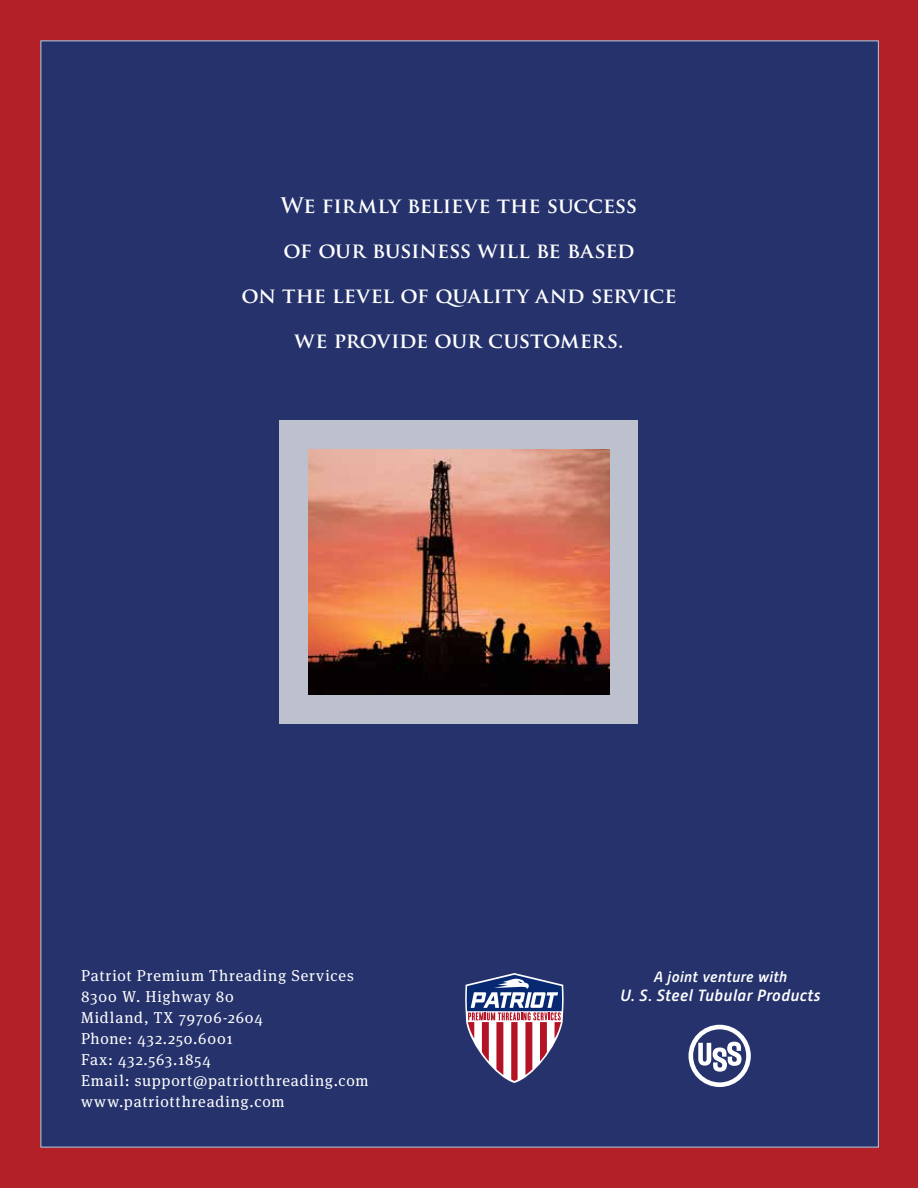
<style>
.page{position:relative;width:918px;height:1188px;background:#b42028}
.page>*{position:absolute;margin:0;border:0;box-sizing:border-box;transform-origin:0 0}
.t1{font:700 21px/45px "Trajan Pro";letter-spacing:-.025em;color:#fff;text-align:center}
.t2{font:italic 500 16.35px "Alwyn New";letter-spacing:.025em;color:#fff}
.t3{font:15.75px/21px "Meta Serif OT";letter-spacing:.05em;color:#fff}
.t4{font:italic 500 15px "Alwyn New";letter-spacing:.03em;color:#fff}
</style>
<div class="page">
<div style="left:40px;top:40px;width:839px;height:1108px;background:#25326c"></div>
<svg style="left:465px;top:973px;width:99px;height:110px"></svg>
<svg style="left:689px;top:1025px;width:62px;height:62px"></svg>
<div style="left:280px;top:420px;width:358px;height:304px;background:#bdc1cd"></div>
<img style="left:309px;top:450px;width:300px;height:244px">
<h1 class="t1" style="left:241px;top:184px;width:437px">We firmly believe the success<br>of our business will be based<br>on the level of quality and service we provide our customers.</h1>
<p class="t3" style="left:81px;top:965px;width:289px">Patriot Premium Threading Services<br>8300 W. Highway 80<br>Midland, TX 79706-2604<br>Phone: 432.250.6001<br>Fax: 432.563.1854<br>Email: support@patriotthreading.com www.patriotthreading.com</p>
<p class="t4" style="left:654px;top:968px;width:135px">A joint venture with</p>
<p class="t2" style="left:620px;top:986px;width:202px">U. S. Steel Tubular Products</p>
</div>
